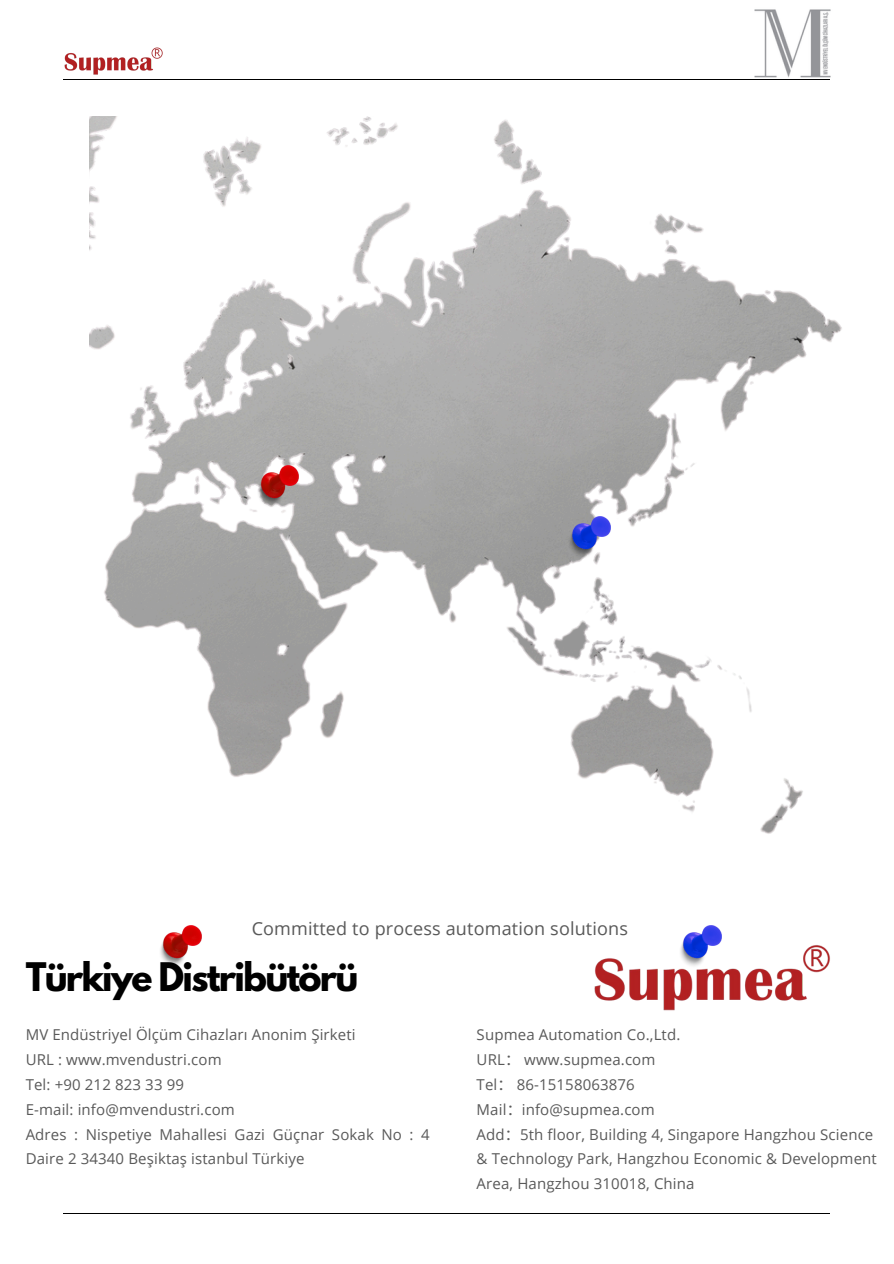
<style>
.page{position:relative;width:894px;height:1264px;background:#fff}
.page>*{position:absolute;margin:0;border:0;box-sizing:border-box;transform-origin:0 0}
.t1{font:700 34.95px "League Spartan";letter-spacing:-.05em;color:#000}
.t2{font:18px "Open Sans";letter-spacing:.01em;color:#595959}
.t3{font:15px/24.8px "Open Sans";letter-spacing:.01em;color:#595959}
.s1{font-family:"Noto Sans CJ Ksc"}
</style>
<div class="page">
<hr style="left:64px;top:79px;width:765px;height:1px;background:#000">
<img style="left:63px;top:47px;width:100px;height:33px">
<img style="left:754px;top:9px;width:77px;height:69px">
<img style="left:89px;top:116px;width:753px;height:825px">
<img style="left:567px;top:516px;width:43px;height:43px">
<img style="left:678px;top:925px;width:43px;height:7px">
<img style="left:256px;top:466px;width:43px;height:42px">
<img style="left:159px;top:925px;width:42px;height:41px">
<img style="left:574px;top:932px;width:268px;height:79px">
<hr style="left:64px;top:1213px;width:765px;height:1px;background:#000">
<p class="t2" style="left:252px;top:915px;width:378px">Committed to process automation solutions</p>
<p class="t1" style="left:26px;top:959px;width:334px">Türkiye Distribütörü</p>
<p class="t3" style="left:26px;top:1022px;width:331px">MV Endüstriyel Ölçüm Cihazları Anonim Şirketi</p>
<p class="t3" style="left:26px;top:1047px;width:197px">URL : www.mvendustri.com</p>
<p class="t3" style="left:26px;top:1071px;width:160px">Tel: +90 212 823 33 99</p>
<p class="t3" style="left:26px;top:1096px;width:210px">E-mail: info@mvendustri.com</p>
<h2 class="t3" style="left:26px;top:1121px;width:405px">Adres : Nispetiye Mahallesi Gazi Güçnar Sokak No : 4<br>Daire 2 34340 Beşiktaş istanbul Türkiye</h2>
<p class="t3" style="left:476px;top:1022px;width:205px">Supmea Automation Co.,Ltd.</p>
<p class="t3" style="left:476px;top:1047px;width:180px">URL<span class="s1">：</span> www.supmea.com</p>
<h1 class="t3" style="left:476px;top:1071px;width:160px">Tel<span class="s1">：</span> 86-15158063876</h1>
<p class="t3" style="left:476px;top:1096px;width:180px">Mail<span class="s1">：</span>info@supmea.com</p>
<p class="t3" style="left:476px;top:1121px;width:401px">Add<span class="s1">：</span>5th floor, Building 4, Singapore Hangzhou Science &amp; Technology Park, Hangzhou Economic &amp; Development<br>Area, Hangzhou 310018, China</p>
</div>
